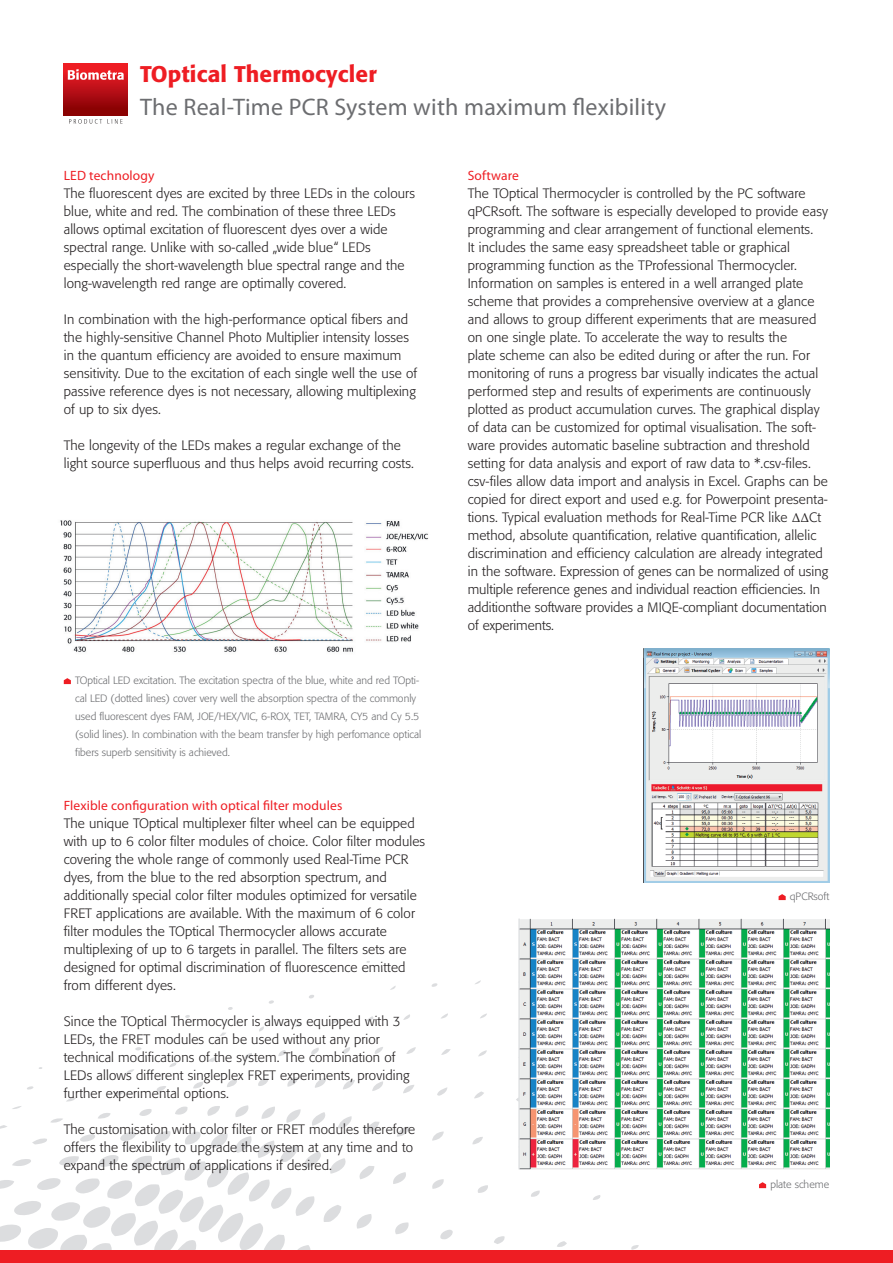
<style>
.page{position:relative;width:893px;height:1263px;background:#fff}
.page>*{position:absolute;margin:0;border:0;box-sizing:border-box;transform-origin:0 0}
.t1{font:24px "Myriad Pro";letter-spacing:.01em;color:#6c6d70}
.t2{font:500 22.5px "Formata";letter-spacing:.01em;color:#ee1d23}
.t3{font:300 13.5px/18px "Formata";letter-spacing:.01em;color:#231f20}
.t4{font:13.5px "Myriad Pro";letter-spacing:.01em;color:#ee1d23}
.t5{font:300 10.5px/18px "Formata";color:#6c6d70}
.s1{font-family:"Minion Pro";font-weight:400}
</style>
<div class="page">
<svg style="left:0;top:961px;width:639px;height:289px"></svg>
<img style="left:60px;top:520px;width:369px;height:132px">
<svg style="left:64px;top:678px;width:7px;height:6px"></svg>
<svg style="left:779px;top:894px;width:7px;height:6px"></svg>
<svg style="left:759px;top:1182px;width:7px;height:6px"></svg>
<div style="left:0;top:1250px;width:893px;height:13px;background:#ee1d23"></div>
<svg style="left:69px;top:119px;width:54px;height:5px"></svg>
<div style="left:64px;top:64px;width:64px;height:51px;background:linear-gradient(to bottom,#f92029,#7e0002)"></div>
<svg style="left:68px;top:69px;width:56px;height:11px"></svg>
<img style="left:643px;top:649px;width:186px;height:234px">
<img style="left:518px;top:918px;width:311px;height:252px">
<h2 class="t2" style="left:140px;top:60px;width:238px">TOptical Thermocycler</h2>
<h1 class="t1" style="left:140px;top:92px;width:527px">The Real-Time PCR System with maximum flexibility</h1>
<p class="t4" style="left:64px;top:167px;width:92px">LED technology</p>
<p class="t3" style="left:64px;top:184px;width:353px">The fluorescent dyes are excited by three LEDs in the colours blue, white and red. The combination of these three LEDs allows optimal excitation of fluorescent dyes over a wide spectral range. Unlike with so-called „wide blue“ LEDs especially the short-wavelength blue spectral range and the long-wavelength red range are optimally covered.</p>
<p class="t3" style="left:64px;top:310px;width:355px">In combination with the high-performance optical fibers and the highly-sensitive Channel Photo Multiplier intensity losses in the quantum efficiency are avoided to ensure maximum sensitivity. Due to the excitation of each single well the use of passive reference dyes is not necessary, allowing multiplexing of up to six dyes.</p>
<p class="t3" style="left:64px;top:436px;width:352px">The longevity of the LEDs makes a regular exchange of the light source superfluous and thus helps avoid recurring costs.</p>
<p class="t5" style="left:75px;top:671px;width:348px">TOptical LED excitation. The excitation spectra of the blue, white and red TOpti&shy;cal LED (dotted lines) cover very well the absorption spectra of the commonly used fluorescent dyes FAM, JOE/HEX/VIC, 6-ROX, TET, TAMRA, CY5 and Cy 5.5 (solid lines). In combination with the beam transfer by high perfomance optical fibers superb sensitivity is achieved.</p>
<p class="t4" style="left:64px;top:797px;width:280px">Flexible configuration with optical filter modules</p>
<p class="t3" style="left:64px;top:814px;width:363px">The unique TOptical multiplexer filter wheel can be equipped with up to 6 color filter modules of choice. Color filter modules covering the whole range of commonly used Real-Time PCR dyes, from the blue to the red absorption spectrum, and additionally special color filter modules optimized for versatile FRET applications are available. With the maximum of 6 color filter modules the TOptical Thermocycler allows accurate multiplexing of up to 6 targets in parallel. The filters sets are designed for optimal discrimination of fluorescence emitted from different dyes.</p>
<p class="t3" style="left:64px;top:1012px;width:347px">Since the TOptical Thermocycler is always equipped with 3<br>LEDs, the FRET modules can be used without any prior technical modifications of the system. The combination of LEDs allows different singleplex FRET experiments, providing further experimental options.</p>
<p class="t3" style="left:64px;top:1120px;width:353px">The customisation with color filter or FRET modules therefore offers the flexibility to upgrade the system at any time and to expand the spectrum of applications if desired.</p>
<p class="t4" style="left:468px;top:167px;width:53px">Software</p>
<p class="t3" style="left:468px;top:184px;width:362px">The TOptical Thermocycler is controlled by the PC software qPCRsoft. The software is especially developed to provide easy programming and clear arrangement of functional elements.<br>It includes the same easy spreadsheet table or graphical programming function as the TProfessional Thermocycler.<br>Information on samples is entered in a well arranged plate scheme that provides a comprehensive overview at a glance and allows to group different experiments that are measured on one single plate. To accelerate the way to results the<br>plate scheme can also be edited during or after the run. For monitoring of runs a progress bar visually indicates the actual performed step and results of experiments are continuously plotted as product accumulation curves. The graphical display of data can be customized for optimal visualisation. The soft&shy;ware provides automatic baseline subtraction and threshold setting for data analysis and export of raw data to *.csv-files. csv-files allow data import and analysis in Excel. Graphs can be copied for direct export and used e.g. for Powerpoint presenta&shy;tions. Typical evaluation methods for Real-Time PCR like <span class="s1">ΔΔ</span>Ct method, absolute quantification, relative quantification, allelic discrimination and efficiency calculation are already integrated in the software. Expression of genes can be normalized of using multiple reference genes and individual reaction efficiencies. In additionthe software provides a MIQE-compliant documentation of experiments.</p>
<p class="t5" style="left:790px;top:887px;width:41px">qPCRsoft</p>
<p class="t5" style="left:770px;top:1175px;width:60px">plate scheme</p>
</div>
